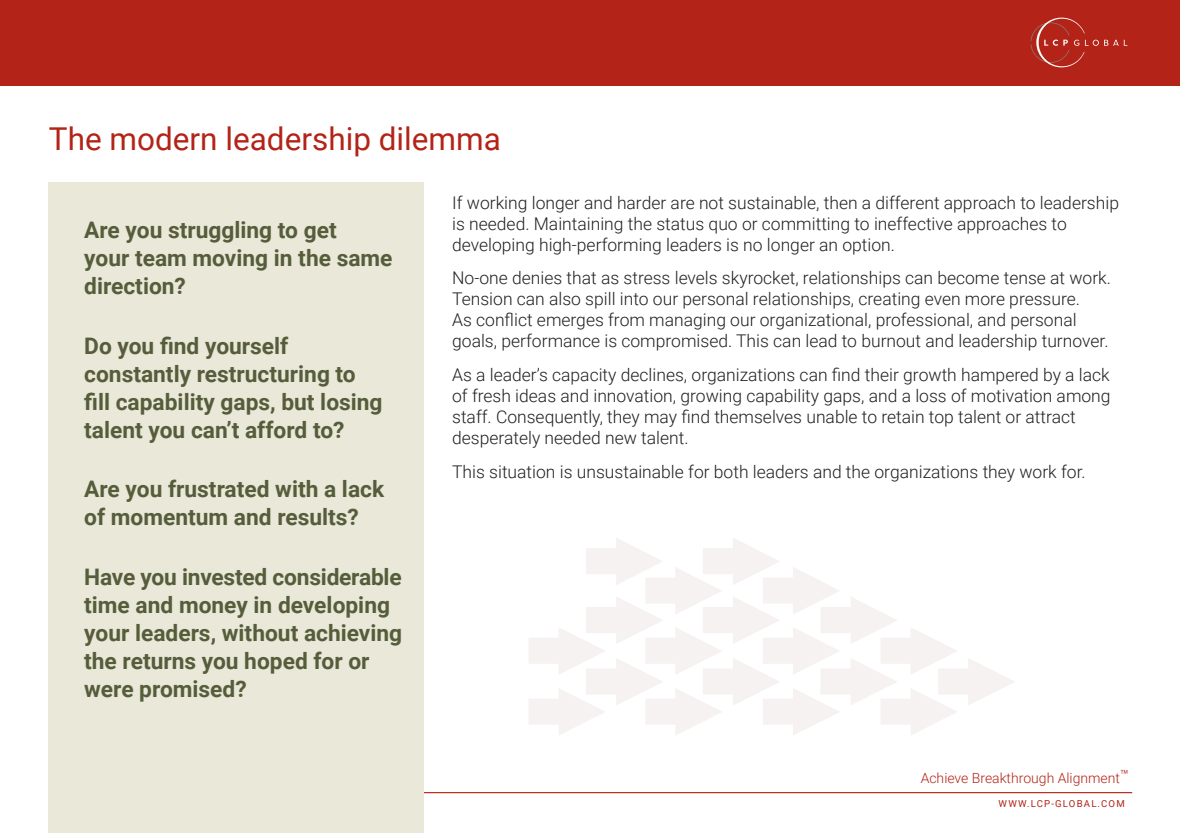
<style>
.page{position:relative;width:1180px;height:833px;background:#fff}
.page>*{position:absolute;margin:0;border:0;box-sizing:border-box;transform-origin:0 0}
.t1{font:31.5px "Roboto";color:#b32317}
.t2{font:700 22.75px/28px "Roboto";color:#565d3b}
.t3{font:300 17.5px/21px "Roboto";color:#231f20}
.t4{font:300 14px "Roboto";color:#b32317}
.t5{font:9.62px "Roboto";letter-spacing:.125em;color:#b32317}
</style>
<div class="page">
<svg style="left:424px;top:792px;width:708px;height:2px"></svg>
<svg style="left:529px;top:538px;width:485px;height:197px"></svg>
<div style="left:48px;top:182px;width:376px;height:651px;background:#e9e8d9"></div>
<div style="left:0;top:0;width:1180px;height:85px;background:#b32317"></div>
<svg style="left:1031px;top:18px;width:96px;height:49px"></svg>
<h1 class="t1" style="left:49px;top:117px;width:453px">The modern leadership dilemma</h1>
<p class="t3" style="left:452px;top:191px;width:668px">If working longer and harder are not sustainable, then a different approach to leadership is needed. Maintaining the status quo or committing to ineffective approaches to developing high-performing leaders is no longer an option.</p>
<p class="t3" style="left:452px;top:267px;width:660px">No-one denies that as stress levels skyrocket, relationships can become tense at work.<br>Tension can also spill into our personal relationships, creating even more pressure.<br>As conflict emerges from managing our organizational, professional, and personal goals, performance is compromised. This can lead to burnout and leadership turnover.</p>
<p class="t3" style="left:452px;top:363px;width:660px">As a leader’s capacity declines, organizations can find their growth hampered by a lack of fresh ideas and innovation, growing capability gaps, and a loss of motivation among staff. Consequently, they may find themselves unable to retain top talent or attract desperately needed new talent.</p>
<p class="t3" style="left:452px;top:460px;width:635px">This situation is unsustainable for both leaders and the organizations they work for.</p>
<h2 class="t2" style="left:84px;top:215px;width:310px">Are you struggling to get<br>your team moving in the same direction?</h2>
<h2 class="t2" style="left:84px;top:331px;width:300px">Do you find yourself constantly restructuring to fill capability gaps, but losing talent you can’t afford to?</h2>
<h2 class="t2" style="left:84px;top:474px;width:301px">Are you frustrated with a lack of momentum and results?</h2>
<h2 class="t2" style="left:84px;top:562px;width:320px">Have you invested considerable time and money in developing your leaders, without achieving the returns you hoped for or were promised?</h2>
<p class="t4" style="left:921px;top:768px;width:210px">Achieve Breakthrough Alignment™</p>
<p class="t5" style="left:999px;top:797px;width:128px">WWW.LCP-GLOBAL.COM</p>
</div>
